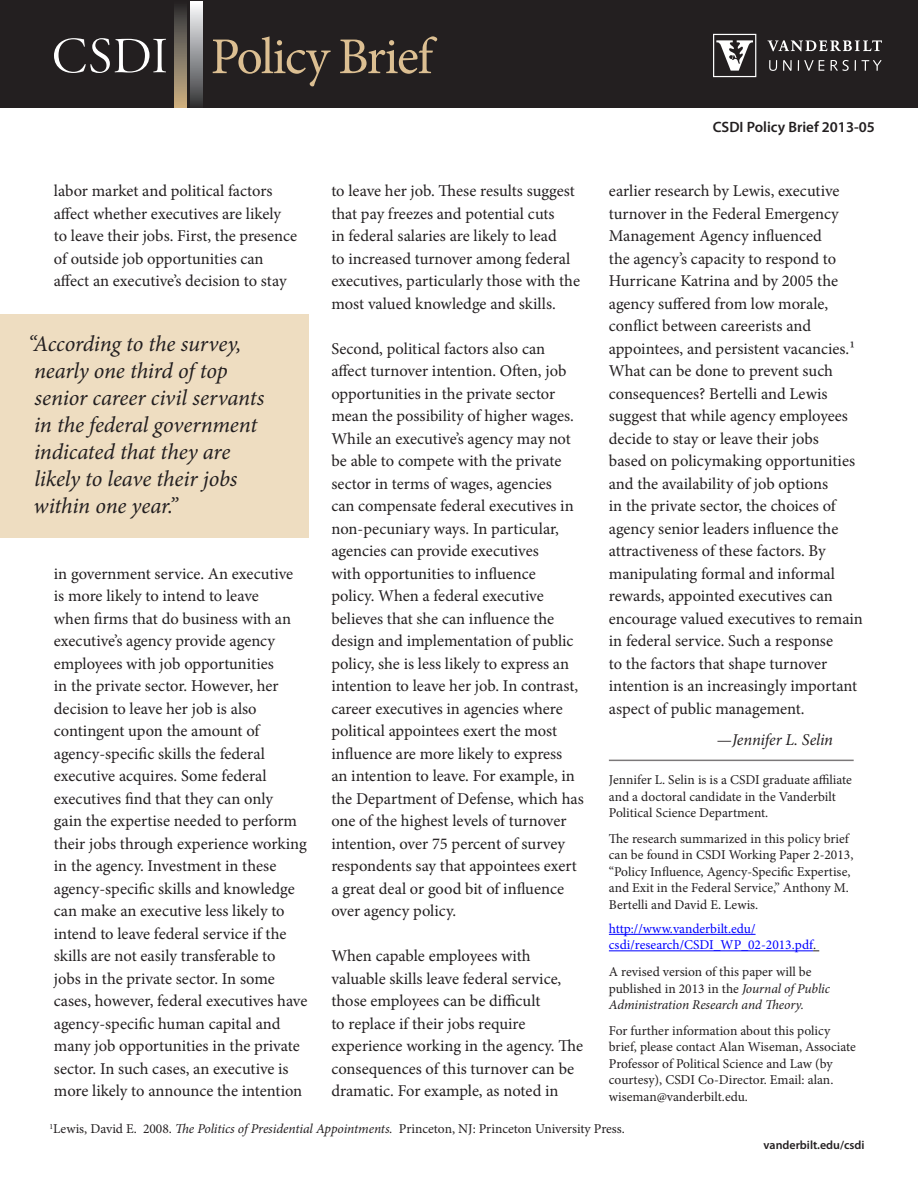
<style>
.page{position:relative;width:918px;height:1188px;background:#fff}
.page>*{position:absolute;margin:0;border:0;box-sizing:border-box;transform-origin:0 0}
.t1{font:51.75px "Minion Pro";letter-spacing:-.03em;color:#dcbf92}
.pull_quote{font:italic 22.5px/27px "Minion Pro";letter-spacing:-.01em;color:#231f20}
.t2{font:16.5px/22.5px "Minion Pro";color:#231f20}
.t3{font:italic 16.5px "Minion Pro";letter-spacing:-.015em;color:#231f20}
.t4{font:600 15px "Myriad Pro";color:#231f20}
.t5{font:13.5px/16.5px "Minion Pro";color:#231f20}
.t6{font:13.5px/16.5px "Minion Pro";color:#00f}
.t7{font:600 12px "Myriad Pro";color:#231f20}
.s1{font-style:normal}
.s2{color:#231f20}
.s3{font-style:italic}
</style>
<div class="page">
<div style="left:0;top:0;width:918px;height:108px;background:#231f20"></div>
<svg style="left:54px;top:38px;width:112px;height:35px"></svg>
<svg style="left:190px;top:2px;width:13px;height:105px"></svg>
<svg style="left:174px;top:7px;width:13px;height:101px"></svg>
<svg style="left:769px;top:60px;width:8px;height:11px"></svg>
<svg style="left:783px;top:60px;width:9px;height:11px"></svg>
<svg style="left:798px;top:60px;width:26px;height:11px"></svg>
<svg style="left:862px;top:60px;width:20px;height:11px"></svg>
<svg style="left:831px;top:60px;width:18px;height:11px"></svg>
<svg style="left:768px;top:40px;width:114px;height:11px"></svg>
<svg style="left:713px;top:34px;width:43px;height:43px"></svg>
<hr style="left:609px;top:934px;width:147px;height:1px;background:#00f">
<hr style="left:609px;top:951px;width:204px;height:1px;background:#00f">
<hr style="left:609px;top:760px;width:245px;height:1px;background:#231f20">
<div style="left:0;top:314px;width:309px;height:224px;background:#eeddc1"></div>
<p class="t1" style="left:211px;top:22px;width:223px">Policy Brief</p>
<p class="t2" style="left:54px;top:180px;width:245px">labor market and political factors affect whether executives are likely to leave their jobs. First, the presence of outside job opportunities can affect an executive’s decision to stay</p>
<p class="pull_quote" style="left:28px;top:330px;width:238px">“According to the survey, nearly one third of top senior career civil servants in the federal government indicated that they are likely to leave their jobs within one year.”</p>
<p class="t2" style="left:54px;top:563px;width:255px">in government service. An executive is more likely to intend to leave<br>when firms that do business with an executive’s agency provide agency employees with job opportunities<br>in the private sector. However, her decision to leave her job is also contingent upon the amount of agency-specific skills the federal executive acquires. Some federal executives find that they can only<br>gain the expertise needed to perform their jobs through experience working in the agency. Investment in these agency-specific skills and knowledge can make an executive less likely to intend to leave federal service if the skills are not easily transferable to<br>jobs in the private sector. In some cases, however, federal executives have agency-specific human capital and many job opportunities in the private sector. In such cases, an executive is more likely to announce the intention</p>
<p class="t2" style="left:331px;top:180px;width:250px">to leave her job. These results suggest that pay freezes and potential cuts<br>in federal salaries are likely to lead<br>to increased turnover among federal executives, particularly those with the most valued knowledge and skills.</p>
<p class="t2" style="left:331px;top:338px;width:254px">Second, political factors also can affect turnover intention. Often, job opportunities in the private sector mean the possibility of higher wages.<br>While an executive’s agency may not be able to compete with the private sector in terms of wages, agencies<br>can compensate federal executives in non-pecuniary ways. In particular, agencies can provide executives<br>with opportunities to influence<br>policy. When a federal executive believes that she can influence the design and implementation of public policy, she is less likely to express an intention to leave her job. In contrast, career executives in agencies where political appointees exert the most influence are more likely to express<br>an intention to leave. For example, in the Department of Defense, which has one of the highest levels of turnover intention, over 75 percent of survey respondents say that appointees exert a great deal or good bit of influence over agency policy.</p>
<p class="t2" style="left:331px;top:945px;width:253px">When capable employees with valuable skills leave federal service, those employees can be difficult<br>to replace if their jobs require experience working in the agency. The consequences of this turnover can be dramatic. For example, as noted in</p>
<p class="t4" style="left:713px;top:117px;width:164px">CSDI Policy Brief 2013-05</p>
<p class="t2" style="left:609px;top:180px;width:256px">earlier research by Lewis, executive turnover in the Federal Emergency Management Agency influenced<br>the agency’s capacity to respond to Hurricane Katrina and by 2005 the agency suffered from low morale, conflict between careerists and appointees, and persistent vacancies.1<br>What can be done to prevent such consequences? Bertelli and Lewis suggest that while agency employees decide to stay or leave their jobs<br>based on policymaking opportunities and the availability of job options<br>in the private sector, the choices of agency senior leaders influence the attractiveness of these factors. By manipulating formal and informal rewards, appointed executives can encourage valued executives to remain in federal service. Such a response<br>to the factors that shape turnover intention is an increasingly important aspect of public management.</p>
<p class="t3" style="left:717px;top:729px;width:118px"><span class="s1">—</span>Jennifer L. Selin</p>
<p class="t5" style="left:609px;top:772px;width:245px">Jennifer L. Selin is is a CSDI graduate affiliate and a doctoral candidate in the Vanderbilt<br>Political Science Department.</p>
<p class="t5" style="left:609px;top:830px;width:246px">The research summarized in this policy brief can be found in CSDI Working Paper 2-2013, “Policy Influence, Agency-Specific Expertise, and Exit in the Federal Service,” Anthony M.<br>Bertelli and David E. Lewis.</p>
<p class="t6" style="left:609px;top:920px;width:209px">http://www.vanderbilt.edu/ csdi/research/CSDI_WP_02-2013.pdf<span class="s2">.</span></p>
<p class="t5" style="left:609px;top:964px;width:223px">A revised version of this paper will be published in 2013 in the <span class="s3">Journal of Public<br>Administration Research and Theory.</span></p>
<p class="t5" style="left:609px;top:1022px;width:249px">For further information about this policy brief, please contact Alan Wiseman, Associate Professor of Political Science and Law (by courtesy), CSDI Co-Director. Email: alan. wiseman@vanderbilt.edu.</p>
<p class="t5" style="left:49px;top:1121px;width:577px"><sup>1</sup>Lewis, David E. 2008. <span class="s3">The Politics of Presidential Appointments.</span> Princeton, NJ: Princeton University Press.</p>
<p class="t7" style="left:764px;top:1137px;width:103px">vanderbilt.edu/csdi</p>
</div>
